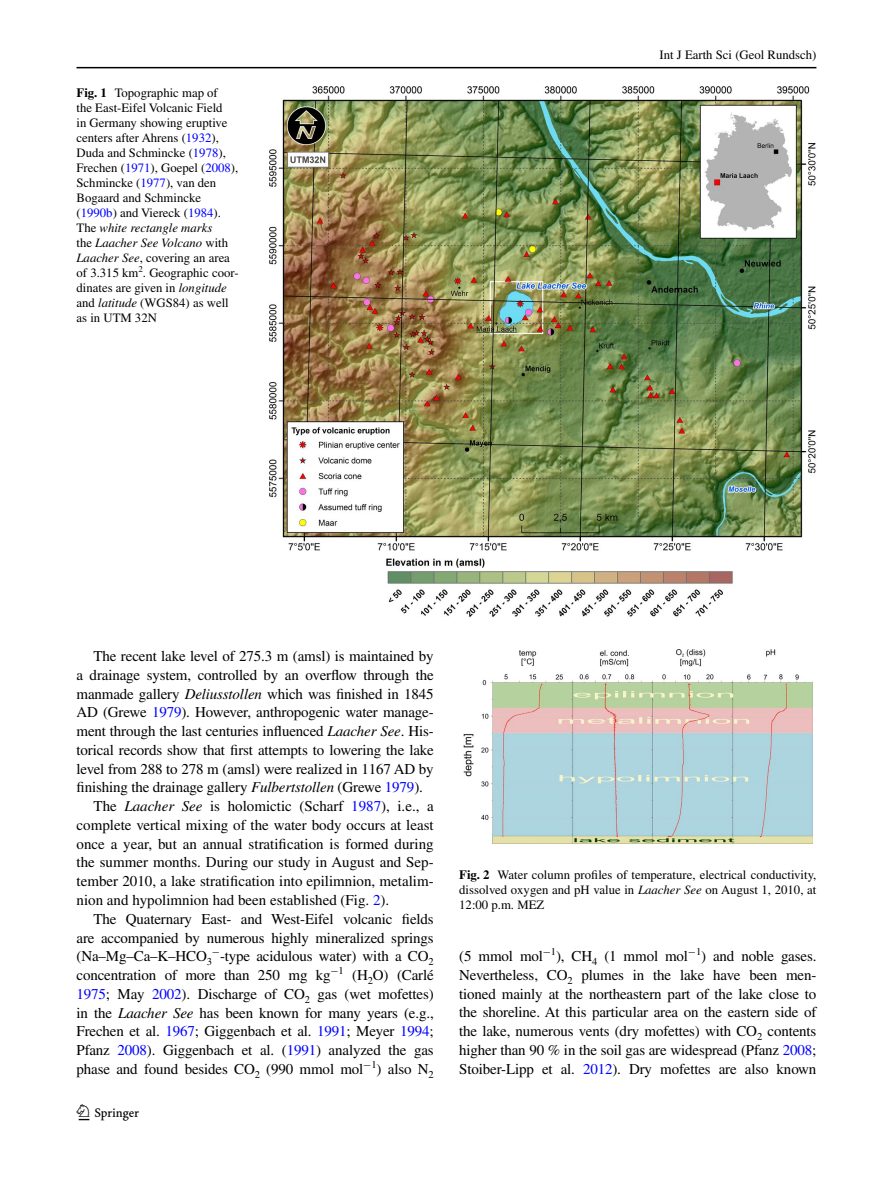
<style>
.page{position:relative;width:893px;height:1187px;background:#fff}
.page>*{position:absolute;margin:0;border:0;box-sizing:border-box;transform-origin:0 0}
.t1{font:22.5px "Springnew";color:#000}
.t2{font:15px/18.8px "Times";letter-spacing:-.01em;color:#000;text-align:justify}
.t3{font:12.75px/15px "Times";color:#000}
.s1{font-weight:700}
.s2{color:#00f}
.s3{font-style:italic}
</style>
<div class="page">
<hr style="left:77px;top:67px;width:739px;height:1px;background:#000">
<img style="left:269px;top:87px;width:547px;height:530px">
<img style="left:463px;top:649px;width:349px;height:194px">
<p class="t3" style="left:77px;top:85px;width:164px"><span class="s1">Fig. 1</span> Topographic map of<br>the East-Eifel Volcanic Field<br>in Germany showing eruptive centers after Ahrens (<span class="s2">1932</span>),<br>Duda and Schmincke (<span class="s2">1978</span>),<br>Frechen (<span class="s2">1971</span>), Goepel (<span class="s2">2008</span>),<br>Schmincke (<span class="s2">1977</span>), van den<br>Bogaard and Schmincke (<span class="s2">1990b</span>) and Viereck (<span class="s2">1984</span>).<br>The <span class="s3">white rectangle marks<br></span>the <span class="s3">Laacher See Volcano</span> with<br><span class="s3">Laacher See</span>, covering an area of 3.315 km<sup>2</sup>. Geographic coor&shy;dinates are given in <span class="s3">longitude </span>and <span class="s3">latitude</span> (WGS84) as well as in UTM 32N</p>
<p class="t3" style="left:660px;top:48px;width:158px">Int J Earth Sci (Geol Rundsch)</p>
<p class="t2" style="left:94px;top:646px;width:342px">The recent lake level of 275.3 m (amsl) is maintained by</p>
<p class="t2" style="left:77px;top:665px;width:359px">a drainage system, controlled by an overflow through the</p>
<p class="t2" style="left:77px;top:684px;width:359px">manmade gallery <span class="s3">Deliusstollen</span> which was finished in 1845</p>
<p class="t2" style="left:77px;top:702px;width:359px">AD (Grewe <span class="s2">1979</span>). However, anthropogenic water manage-</p>
<p class="t2" style="left:77px;top:721px;width:359px">ment through the last centuries influenced <span class="s3">Laacher See</span>. His-</p>
<p class="t2" style="left:77px;top:740px;width:359px">torical records show that first attempts to lowering the lake</p>
<p class="t2" style="left:77px;top:759px;width:359px">level from 288 to 278 m (amsl) were realized in 1167 AD by</p>
<p class="t2" style="left:77px;top:777px;width:348px">finishing the drainage gallery <span class="s3">Fulbertstollen</span> (Grewe <span class="s2">1979</span>).</p>
<p class="t2" style="left:94px;top:796px;width:342px">The <span class="s3">Laacher See</span> is holomictic (Scharf <span class="s2">1987</span>), i.e., a</p>
<p class="t2" style="left:77px;top:815px;width:359px">complete vertical mixing of the water body occurs at least</p>
<p class="t2" style="left:77px;top:834px;width:359px">once a year, but an annual stratification is formed during</p>
<p class="t2" style="left:77px;top:852px;width:359px">the summer months. During our study in August and Sep-</p>
<p class="t2" style="left:77px;top:871px;width:359px">tember 2010, a lake stratification into epilimnion, metalim-</p>
<p class="t2" style="left:77px;top:890px;width:314px">nion and hypolimnion had been established (Fig. <span class="s2">2</span>).</p>
<p class="t2" style="left:94px;top:909px;width:342px">The Quaternary East- and West-Eifel volcanic fields</p>
<p class="t2" style="left:77px;top:927px;width:359px">are accompanied by numerous highly mineralized springs</p>
<p class="t2" style="left:77px;top:946px;width:359px">(Na–Mg–Ca–K–HCO<sub>3</sub><sup>−</sup>-type acidulous water) with a CO<sub>2</sub></p>
<p class="t2" style="left:77px;top:965px;width:359px">concentration of more than 250 mg kg<sup>−</sup><sup>1</sup> (H<sub>2</sub>O) (Carlé</p>
<p class="t2" style="left:77px;top:984px;width:359px"><span class="s2">1975</span>; May <span class="s2">2002</span>). Discharge of CO<sub>2</sub> gas (wet mofettes)</p>
<p class="t2" style="left:77px;top:1002px;width:359px">in the <span class="s3">Laacher See</span> has been known for many years (e.g.,</p>
<p class="t2" style="left:77px;top:1021px;width:359px">Frechen et al. <span class="s2">1967</span>; Giggenbach et al. <span class="s2">1991</span>; Meyer <span class="s2">1994</span>;</p>
<p class="t2" style="left:77px;top:1040px;width:359px">Pfanz <span class="s2">2008</span>). Giggenbach et al. (<span class="s2">1991</span>) analyzed the gas</p>
<p class="t2" style="left:77px;top:1059px;width:359px">phase and found besides CO<sub>2</sub> (990 mmol mol<sup>−</sup><sup>1</sup>) also N<sub>2</sub></p>
<h1 class="t1" style="left:79px;top:1104px;width:62px">1 3</h1>
<p class="t3" style="left:459px;top:867px;width:359px;text-align:justify"><span class="s1">Fig. 2</span> Water column profiles of temperature, electrical conductivity, dissolved oxygen and pH value in <span class="s3">Laacher See</span> on August 1, 2010, at 12:00 p.m. MEZ</p>
<p class="t2" style="left:459px;top:946px;width:359px">(5 mmol mol<sup>−</sup><sup>1</sup>), CH<sub>4</sub> (1 mmol mol<sup>−</sup><sup>1</sup>) and noble gases.<br>Nevertheless, CO<sub>2</sub> plumes in the lake have been men&shy;tioned mainly at the northeastern part of the lake close to the shoreline. At this particular area on the eastern side of the lake, numerous vents (dry mofettes) with CO<sub>2</sub> contents higher than 90 % in the soil gas are widespread (Pfanz <span class="s2">2008</span>; Stoiber-Lipp et al. <span class="s2">2012</span>). Dry mofettes are also known</p>
</div>
